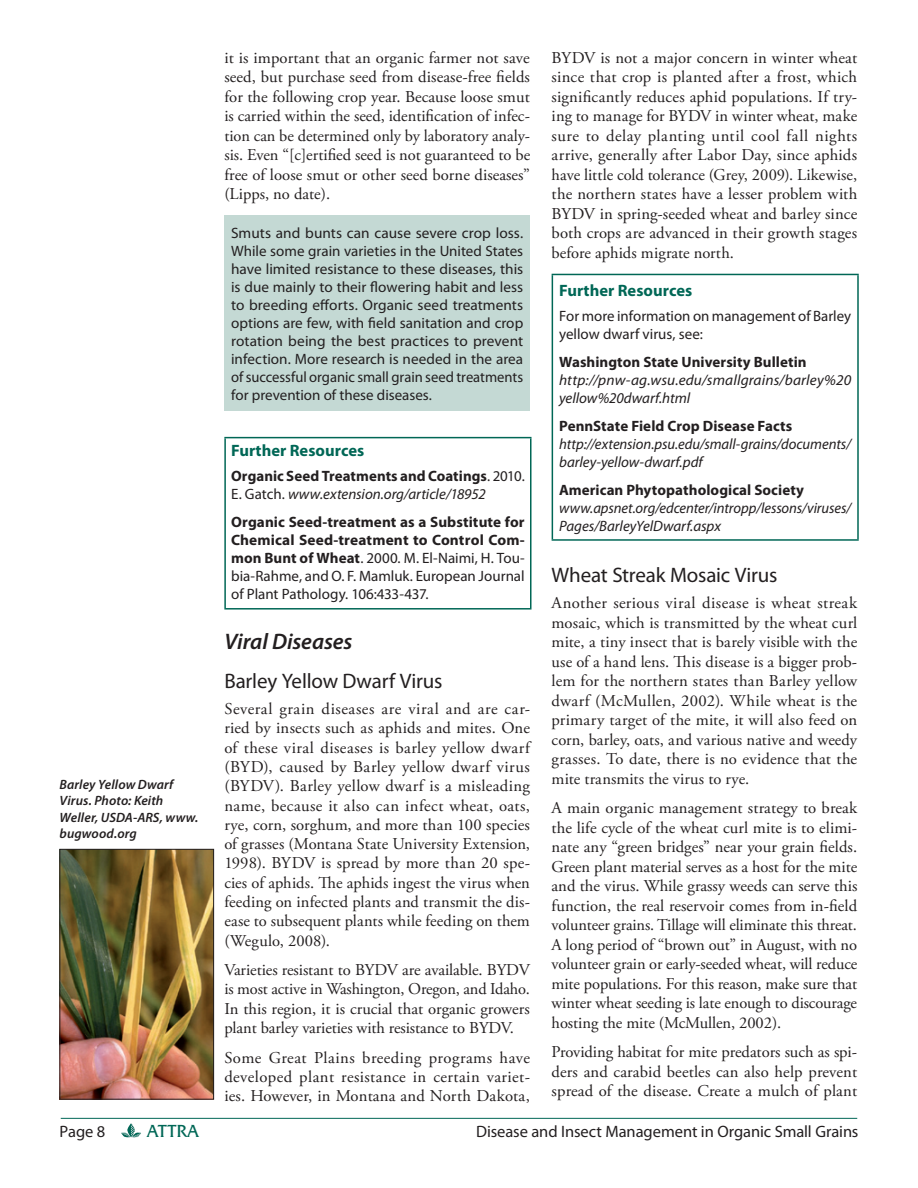
<style>
.page{position:relative;width:918px;height:1188px;background:#fff}
.page>*{position:absolute;margin:0;border:0;box-sizing:border-box;transform-origin:0 0}
.t1{font:italic 600 22.5px "Myriad Pro";letter-spacing:-.005em;color:#231f20}
.t2{font:21px "Myriad Pro";letter-spacing:-.01em;color:#231f20}
.t3{font:16.5px/19.5px "Adobe Garamond Pro";letter-spacing:.005em;color:#231f20;text-align:justify}
.t4{font:16.5px "Myriad Pro";letter-spacing:-.005em;color:#231f20}
.t5{font:700 16.5px "Myriad Pro";color:#006756}
.t6{font:15px/18px "Myriad Pro";color:#231f20;text-align:justify}
.t7{font:italic 15px/18px "Myriad Pro";color:#231f20}
.t8{font:700 15px/18px "Myriad Pro";letter-spacing:.005em;color:#231f20}
.t9{font:italic 600 13.5px/16.5px "Myriad Pro";letter-spacing:.005em;color:#231f20}
.s1{font-weight:400}
.s2{font-weight:400;font-style:italic}
.s3{font-weight:700}
</style>
<div class="page">
<hr style="left:61px;top:1118px;width:796px;height:1px;background:#006756">
<hr style="left:552px;top:274px;width:307px;height:1px;background:#006756">
<hr style="left:552px;top:275px;width:1px;height:264px;background:#006756">
<hr style="left:857px;top:275px;width:2px;height:264px;background:#006756">
<hr style="left:552px;top:539px;width:307px;height:2px;background:#006756">
<div style="left:224px;top:215px;width:306px;height:196px;background:#c4d9d4"></div>
<hr style="left:224px;top:437px;width:308px;height:1px;background:#006756">
<hr style="left:224px;top:438px;width:2px;height:170px;background:#006756">
<hr style="left:530px;top:438px;width:2px;height:170px;background:#006756">
<hr style="left:224px;top:608px;width:308px;height:2px;background:#006756">
<img style="left:62px;top:851px;width:150px;height:246px">
<div style="left:60px;top:849px;width:154px;height:250px;border:1px solid #231f20"></div>
<svg style="left:121px;top:1123px;width:20px;height:15px"></svg>
<p class="t9" style="left:60px;top:776px;width:140px">Barley Yellow Dwarf<br>Virus. Photo: Keith<br>Weller, USDA-ARS, www. bugwood.org</p>
<p class="t3" style="left:224px;top:48px;width:307px">it is important that an organic farmer not save seed, but purchase seed from disease-free fields for the following crop year. Because loose smut is carried within the seed, identification of infec&shy;tion can be determined only by laboratory analy&shy;sis. Even “[c]ertified seed is not guaranteed to be free of loose smut or other seed borne diseases” (Lipps, no date).</p>
<p class="t6" style="left:231px;top:223px;width:294px">Smuts and bunts can cause severe crop loss.<br>While some grain varieties in the United States have limited resistance to these diseases, this is due mainly to their flowering habit and less to breeding efforts. Organic seed treatments options are few, with field sanitation and crop rotation being the best practices to prevent infection. More research is needed in the area of successful organic small grain seed treatments for prevention of these diseases.</p>
<p class="t5" style="left:231px;top:440px;width:135px">Further Resources</p>
<p class="t8" style="left:231px;top:466px;width:295px">Organic Seed Treatments and Coatings<span class="s1">. 2010.<br>E. Gatch.</span> <span class="s2">www.extension.org/article/18952</span></p>
<p class="t6" style="left:231px;top:513px;width:295px"><span class="s3">Organic Seed-treatment as a Substitute for Chemical Seed-treatment to Control Com&shy;mon Bunt of Wheat</span>. 2000. M. El-Naimi, H. Tou&shy;bia-Rahme, and O. F. Mamluk. European Journal of Plant Pathology. 106:433-437.</p>
<h1 class="t1" style="left:224px;top:627px;width:130px">Viral Diseases</h1>
<p class="t2" style="left:224px;top:668px;width:220px">Barley Yellow Dwarf Virus</p>
<p class="t3" style="left:224px;top:700px;width:307px">Several grain diseases are viral and are car&shy;ried by insects such as aphids and mites. One of these viral diseases is barley yellow dwarf (BYD), caused by Barley yellow dwarf virus (BYDV). Barley yellow dwarf is a misleading name, because it also can infect wheat, oats, rye, corn, sorghum, and more than 100 species of grasses (Montana State University Extension, 1998). BYDV is spread by more than 20 spe&shy;cies of aphids. The aphids ingest the virus when feeding on infected plants and transmit the dis&shy;ease to subsequent plants while feeding on them (Wegulo, 2008).</p>
<p class="t3" style="left:224px;top:961px;width:307px">Varieties resistant to BYDV are available. BYDV is most active in Washington, Oregon, and Idaho.<br>In this region, it is crucial that organic growers plant barley varieties with resistance to BYDV.</p>
<p class="t3" style="left:224px;top:1048px;width:307px">Some Great Plains breeding programs have developed plant resistance in certain variet&shy;ies. However, in Montana and North Dakota,</p>
<p class="t3" style="left:552px;top:48px;width:307px">BYDV is not a major concern in winter wheat since that crop is planted after a frost, which significantly reduces aphid populations. If try&shy;ing to manage for BYDV in winter wheat, make sure to delay planting until cool fall nights arrive, generally after Labor Day, since aphids have little cold tolerance (Grey, 2009). Likewise, the northern states have a lesser problem with BYDV in spring-seeded wheat and barley since both crops are advanced in their growth stages before aphids migrate north.</p>
<p class="t5" style="left:559px;top:280px;width:135px">Further Resources</p>
<p class="t6" style="left:559px;top:306px;width:294px">For more information on management of Barley yellow dwarf virus, see:</p>
<p class="t8" style="left:559px;top:352px;width:249px">Washington State University Bulletin</p>
<p class="t7" style="left:559px;top:370px;width:294px">http://pnw-ag.wsu.edu/smallgrains/barley%20 yellow%20dwarf.html</p>
<p class="t8" style="left:559px;top:416px;width:235px">PennState Field Crop Disease Facts</p>
<p class="t7" style="left:559px;top:435px;width:294px">http://extension.psu.edu/small-grains/documents/ barley-yellow-dwarf.pdf</p>
<p class="t8" style="left:559px;top:480px;width:246px">American Phytopathological Society</p>
<p class="t7" style="left:559px;top:499px;width:294px">www.apsnet.org/edcenter/intropp/lessons/viruses/<br>Pages/BarleyYelDwarf.aspx</p>
<p class="t2" style="left:552px;top:562px;width:227px">Wheat Streak Mosaic Virus</p>
<p class="t3" style="left:552px;top:594px;width:307px">Another serious viral disease is wheat streak mosaic, which is transmitted by the wheat curl mite, a tiny insect that is barely visible with the use of a hand lens. This disease is a bigger prob&shy;lem for the northern states than Barley yellow dwarf (McMullen, 2002). While wheat is the primary target of the mite, it will also feed on corn, barley, oats, and various native and weedy grasses. To date, there is no evidence that the mite transmits the virus to rye.</p>
<p class="t3" style="left:552px;top:799px;width:307px">A main organic management strategy to break the life cycle of the wheat curl mite is to elimi&shy;nate any “green bridges” near your grain fields.<br>Green plant material serves as a host for the mite and the virus. While grassy weeds can serve this function, the real reservoir comes from in-field volunteer grains. Tillage will eliminate this threat.<br>A long period of “brown out” in August, with no volunteer grain or early-seeded wheat, will reduce mite populations. For this reason, make sure that winter wheat seeding is late enough to discourage hosting the mite (McMullen, 2002).</p>
<p class="t3" style="left:552px;top:1043px;width:307px">Providing habitat for mite predators such as spi&shy;ders and carabid beetles can also help prevent spread of the disease. Create a mulch of plant</p>
<p class="t4" style="left:60px;top:1122px;width:47px">Page 8</p>
<p class="t4" style="left:476px;top:1122px;width:384px">Disease and Insect Management in Organic Small Grains</p>
</div>
